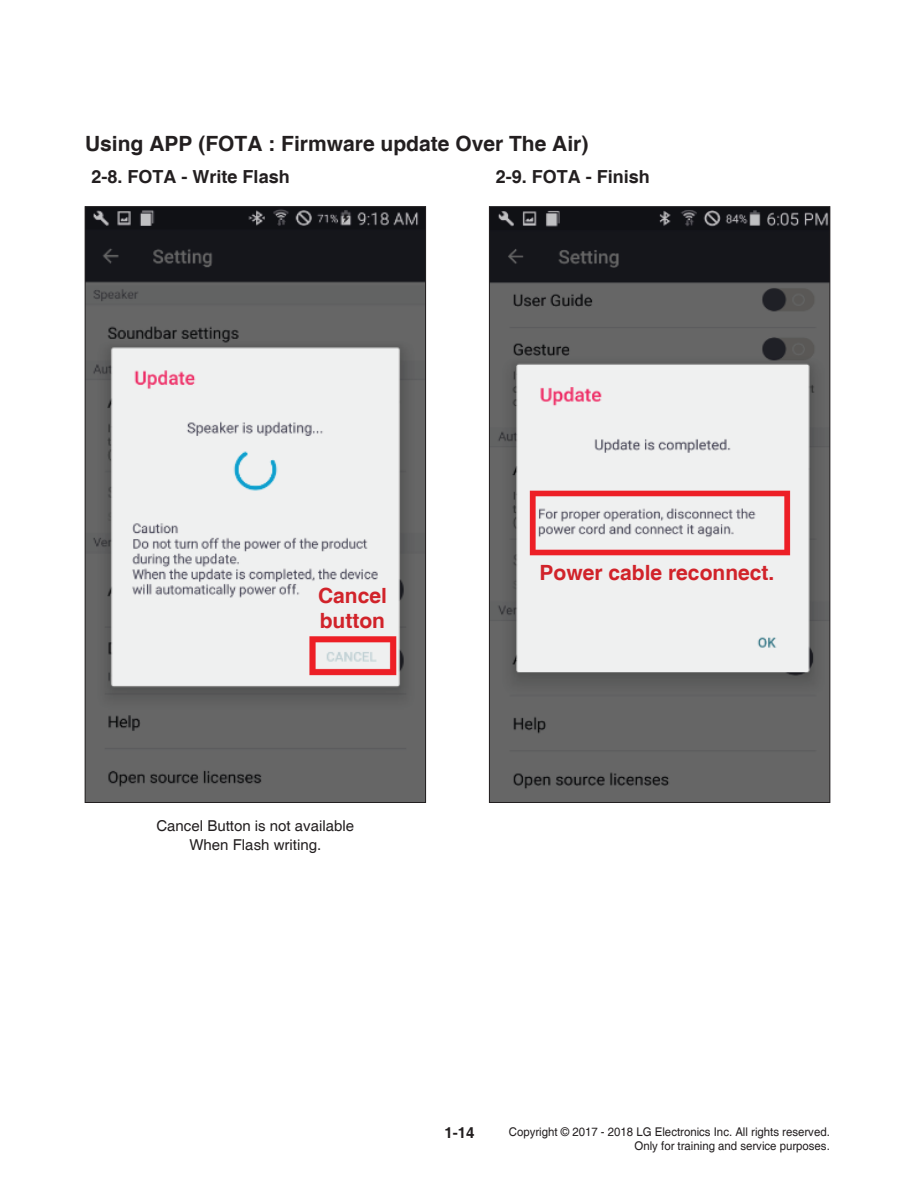
<style>
.page{position:relative;width:915px;height:1191px;background:#fff}
.page>*{position:absolute;margin:0;border:0;box-sizing:border-box;transform-origin:0 0}
.t1{font:700 21px "Helvetica";color:#231f20}
.t2{font:700 21px/25.2px "Helvetica";color:#d1232a}
.t3{font:700 18px "Helvetica";color:#231f20}
.t4{font:15px/18px "Helvetica";color:#231f20;text-align:center}
.t5{font:700 15px "Helvetica";color:#231f20}
.t6{font:12px/14.4px "Helvetica";color:#231f20;text-align:right;scale:.95 1}
</style>
<div class="page">
<img style="left:87px;top:208px;width:337px;height:593px">
<img style="left:491px;top:208px;width:337px;height:593px">
<h1 class="t1" style="left:85px;top:132px;width:504px">Using APP (FOTA : Firmware update Over The Air)</h1>
<h2 class="t3" style="left:91px;top:166px;width:200px">2-8. FOTA - Write Flash</h2>
<h2 class="t3" style="left:495px;top:166px;width:156px">2-9. FOTA - Finish</h2>
<h1 class="t2" style="left:318px;top:582px;width:70px">Cancel button</h1>
<p class="t4" style="left:156px;top:817px;width:199px">Cancel Button is not available<br>When Flash writing.</p>
<h1 class="t2" style="left:539px;top:560px;width:236px">Power cable reconnect.</h1>
<p class="t5" style="left:444px;top:1124px;width:32px">1-14</p>
<p class="t6" style="left:508px;top:1124px;width:339px">Copyright © 2017 - 2018 LG Electronics Inc. All rights reserved.<br>Only for training and service purposes.</p>
</div>
